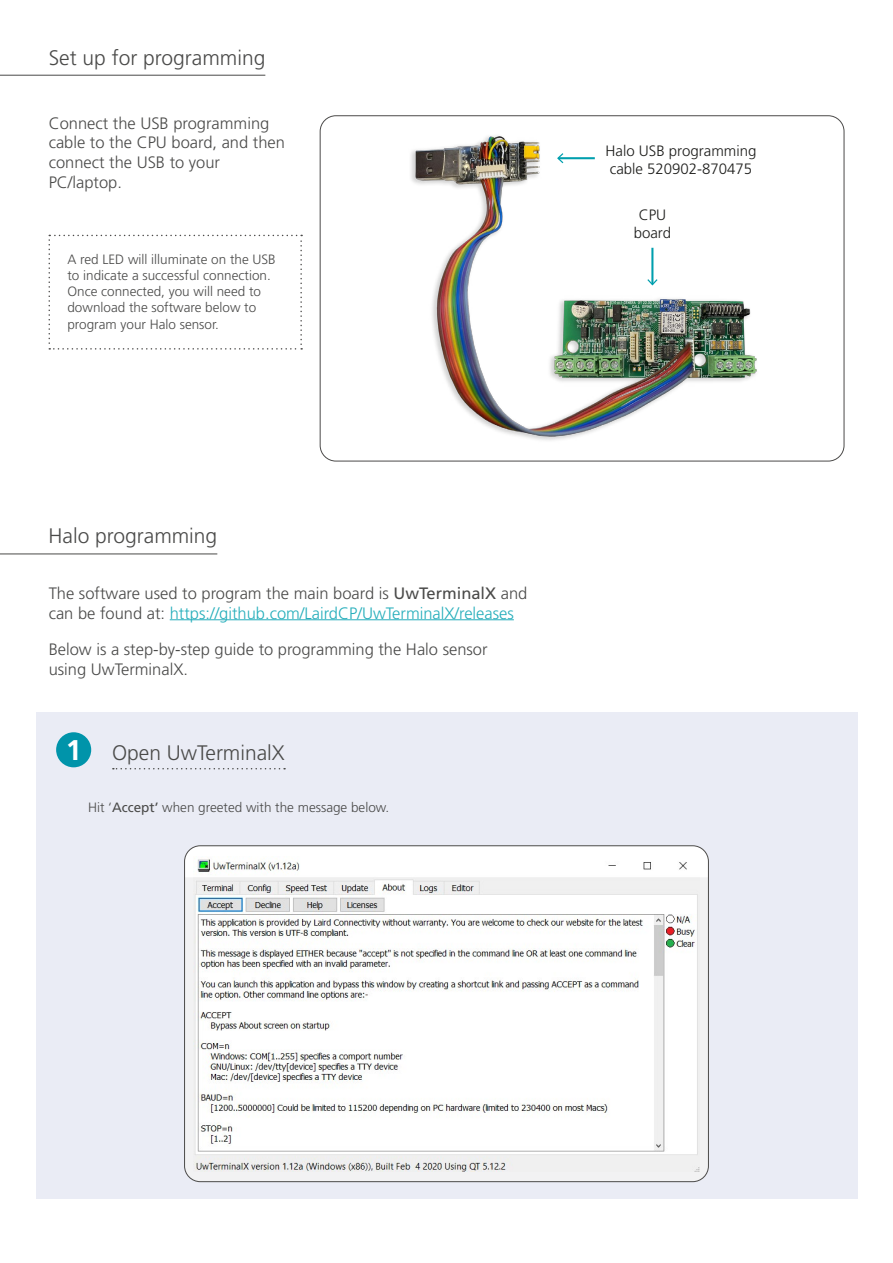
<style>
.page{position:relative;width:893px;height:1263px;background:#fff}
.page>*{position:absolute;margin:0;border:0;box-sizing:border-box;transform-origin:0 0}
.t1{font:28.5px "Frutiger LT 65 Bd";color:#fff}
.t2{font:21px "Frutiger LT 45 Lt";color:#4a4a49}
.t3{font:16.5px/19.8px "Frutiger LT 45 Lt";color:#4a4a49}
.t4{font:15px/18px "Frutiger LT 45 Lt";color:#1d1d1b}
.t5{font:13.5px/16.2px "Frutiger LT 45 Lt";color:#4a4a49}
.s1{font-family:"Frutiger LT 55 Rm"}
.s2{color:#26aebb}
</style>
<div class="page">
<div style="left:36px;top:712px;width:822px;height:487px;background:#eaecf5"></div>
<hr style="left:0;top:75px;width:265px;height:1px;background:#4a4a49">
<hr style="left:0;top:553px;width:217px;height:1px;background:#4a4a49">
<div style="left:56px;top:732px;width:35px;height:35px;background:#0094aa;border-radius:50%"></div>
<hr style="left:170px;top:619px;width:344px;height:1px;background:#26aebb">
<div style="left:185px;top:845px;width:524px;height:337px;background:#f2f2f3;border-radius:16px"></div>
<div style="left:184px;top:847px;width:525px;height:30px;background:#fff"></div>
<img style="left:193px;top:856px;width:506px;height:316px">
<svg style="left:113px;top:768px;width:172px;height:1px"></svg>
<img style="left:411px;top:136px;width:346px;height:305px">
<hr style="left:558px;top:157px;width:37px;height:2px;background:#009fae">
<svg style="left:557px;top:153px;width:6px;height:10px"></svg>
<hr style="left:651px;top:248px;width:2px;height:36px;background:#009fae">
<svg style="left:647px;top:279px;width:10px;height:6px"></svg>
<svg style="left:49px;top:235px;width:253px;height:115px"></svg>
<p class="t2" style="left:49px;top:46px;width:218px">Set up for programming</p>
<p class="t3" style="left:49px;top:113px;width:238px">Connect the USB programming cable to the CPU board, and then connect the USB to your<br>PC/laptop.</p>
<p class="t5" style="left:67px;top:251px;width:210px">A red LED will illuminate on the USB to indicate a successful connection.<br>Once connected, you will need to download the software below to program your Halo sensor.</p>
<p class="t2" style="left:49px;top:524px;width:170px">Halo programming</p>
<p class="t3" style="left:49px;top:583px;width:480px">The software used to program the main board is <span class="s1">UwTerminalX</span> and can be found at: <span class="s2">https://github.com/LairdCP/UwTerminalX/releases</span></p>
<p class="t3" style="left:49px;top:640px;width:440px">Below is a step-by-step guide to programming the Halo sensor using UwTerminalX.</p>
<h1 class="t1" style="left:66px;top:733px;width:17px">1</h1>
<p class="t2" style="left:112px;top:740px;width:174px">Open UwTerminalX</p>
<p class="t5" style="left:88px;top:799px;width:303px">Hit ‘<span class="s1">Accept’</span> when greeted with the message below.</p>
<p class="t4" style="left:606px;top:142px;width:152px">Halo USB programming cable 520902-870475</p>
<p class="t4" style="left:634px;top:206px;width:39px;text-align:center">CPU board</p>
</div>
